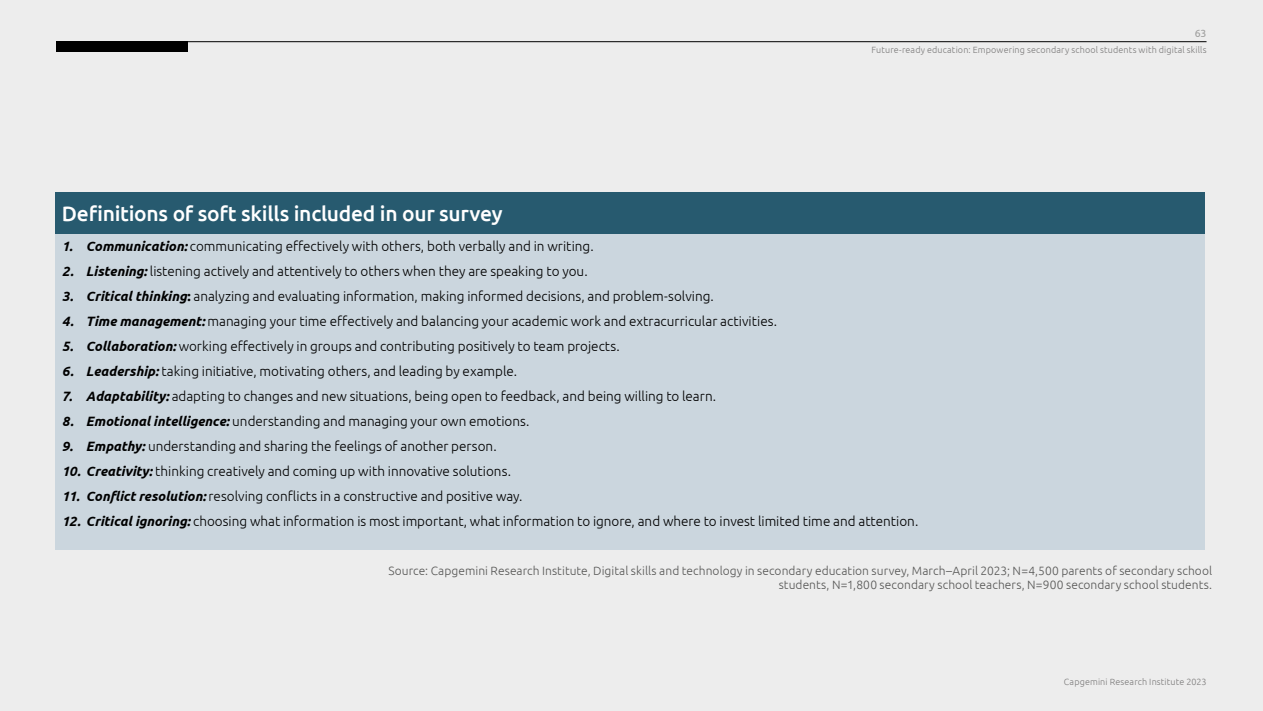
<style>
.page{position:relative;width:1263px;height:711px;background:#fff}
.page>*{position:absolute;margin:0;border:0;box-sizing:border-box;transform-origin:0 0}
.t1{font:500 21px "Ubuntu";letter-spacing:-.01em;color:#fff}
.t2{font:300 13.5px "Ubuntu";color:#000}
.t3{font:300 12px/14.4px "Ubuntu";letter-spacing:.005em;color:#575756;text-align:right}
.t4{font:10.5px "Ubuntu";color:#9d9d9c}
.t5{font:300 9px "Ubuntu";letter-spacing:.015em;color:#7c7b7b}
.s1{font-weight:700;font-style:italic}
.s2{font-weight:700}
</style>
<div class="page">
<div style="left:0;top:0;width:1263px;height:710px;background:#ededed"></div>
<div style="left:56px;top:192px;width:1149px;height:42px;background:#275a6f"></div>
<div style="left:56px;top:234px;width:1149px;height:315px;background:#cbd6de"></div>
<div style="left:56px;top:41px;width:131px;height:11px;background:#000"></div>
<hr style="left:186px;top:41px;width:1020px;height:1px;background:#000">
<p class="t4" style="left:1195px;top:27px;width:13px">63</p>
<p class="t5" style="left:871px;top:44px;width:337px">Future-ready education: Empowering secondary school students with digital skills</p>
<h1 class="t1" style="left:62px;top:200px;width:442px">Definitions of soft skills included in our survey</h1>
<p class="t2" style="left:62px;top:238px;width:533px"><span class="s1">1. Communication:</span> communicating effectively with others, both verbally and in writing.</p>
<p class="t2" style="left:62px;top:263px;width:527px"><span class="s1">2. Listening:</span> listening actively and attentively to others when they are speaking to you.</p>
<p class="t2" style="left:62px;top:288px;width:653px"><span class="s1">3. Critical thinking</span><span class="s2">:</span> analyzing and evaluating information, making informed decisions, and problem-solving.</p>
<p class="t2" style="left:62px;top:313px;width:717px"><span class="s1">4. Time management:</span> managing your time effectively and balancing your academic work and extracurricular activities.</p>
<p class="t2" style="left:62px;top:338px;width:559px"><span class="s1">5. Collaboration:</span> working effectively in groups and contributing positively to team projects.</p>
<p class="t2" style="left:62px;top:363px;width:457px"><span class="s1">6. Leadership:</span> taking initiative, motivating others, and leading by example.</p>
<p class="t2" style="left:62px;top:388px;width:656px"><span class="s1">7. Adaptability:</span> adapting to changes and new situations, being open to feedback, and being willing to learn.</p>
<p class="t2" style="left:62px;top:413px;width:469px"><span class="s1">8. Emotional intelligence:</span> understanding and managing your own emotions.</p>
<p class="t2" style="left:62px;top:438px;width:436px"><span class="s1">9. Empathy:</span> understanding and sharing the feelings of another person.</p>
<p class="t2" style="left:62px;top:463px;width:451px"><span class="s1">10. Creativity:</span> thinking creatively and coming up with innovative solutions.</p>
<p class="t2" style="left:62px;top:488px;width:462px"><span class="s1">11. Conflict resolution:</span> resolving conflicts in a constructive and positive way.</p>
<p class="t2" style="left:62px;top:513px;width:858px"><span class="s1">12. Critical ignoring:</span> choosing what information is most important, what information to ignore, and where to invest limited time and attention.</p>
<p class="t3" style="left:388px;top:562px;width:825px">Source: Capgemini Research Institute, Digital skills and technology in secondary education survey, March–April 2023; N=4,500 parents of secondary school students, N=1,800 secondary school teachers, N=900 secondary school students.</p>
<p class="t5" style="left:1064px;top:676px;width:144px">Capgemini Research Institute 2023</p>
</div>
